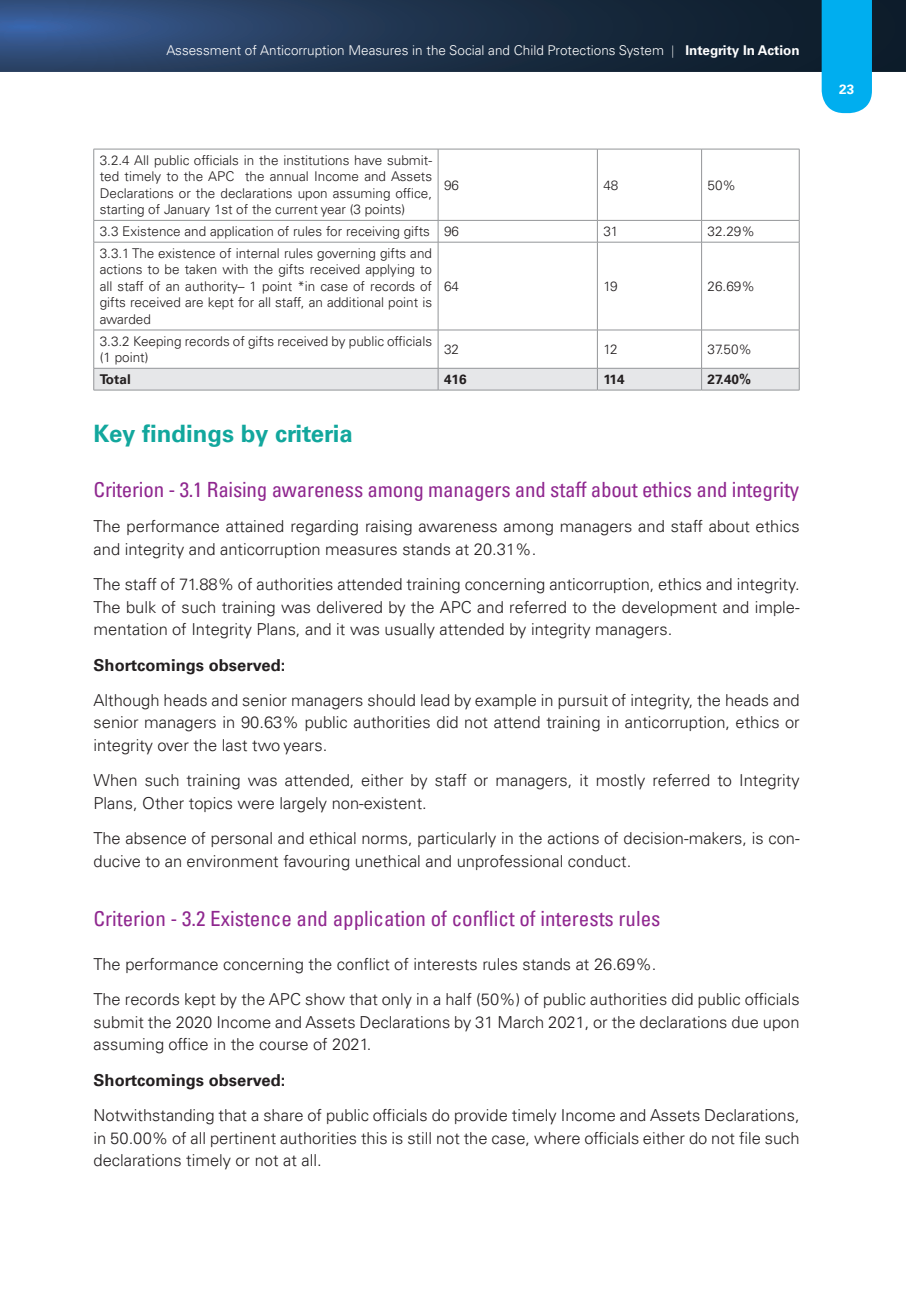
<style>
.page{position:relative;width:906px;height:1289px;background:#fff}
.page>*{position:absolute;margin:0;border:0;box-sizing:border-box;transform-origin:0 0}
.t1{font:700 24px "Univers LT Pro 65";color:#12a79d}
.t2{font:condensed 21px "Univers LT Pro";letter-spacing:-.01em;color:#8f278f}
.t3{font:300 16.5px/22.5px "Univers LT Pro 45";color:#231f20}
.t4{font:700 16.5px "Univers LT Pro 65";color:#231f20}
.t5{font:300 13.5px/16.5px "Univers LT Pro 45";color:#231f20;text-align:justify}
.t6{font:300 13.5px "Univers LT Pro 45";color:#fff}
.t7{font:700 13.5px "Univers LT Pro 65";color:#231f20}
.t8{font:700 13.5px "Univers LT Pro 65";color:#fff}
.s1{font-family:"Times New Roman";font-weight:400}
.s2{font-family:"Univers LT Pro 65";font-weight:700}
</style>
<div class="page">
<svg style="left:0;top:0;width:906px;height:72px;background:#203552"></svg>
<div style="left:821px;top:0;width:51px;height:113px;background:#00aeef"></div>
<hr style="left:94px;top:149px;width:344px;height:1px;background:#939598">
<hr style="left:93px;top:149px;width:1px;height:71px;background:#939598">
<hr style="left:438px;top:149px;width:159px;height:1px;background:#939598">
<hr style="left:438px;top:149px;width:1px;height:71px;background:#939598">
<hr style="left:597px;top:149px;width:104px;height:1px;background:#939598">
<hr style="left:597px;top:149px;width:1px;height:71px;background:#939598">
<hr style="left:701px;top:149px;width:98px;height:1px;background:#939598">
<hr style="left:701px;top:149px;width:1px;height:71px;background:#939598">
<hr style="left:799px;top:149px;width:1px;height:71px;background:#939598">
<hr style="left:94px;top:220px;width:344px;height:1px;background:#939598">
<svg style="left:93px;top:220px;width:1px;height:22px"></svg>
<hr style="left:438px;top:220px;width:159px;height:1px;background:#939598">
<svg style="left:438px;top:220px;width:1px;height:22px"></svg>
<hr style="left:597px;top:220px;width:104px;height:1px;background:#939598">
<svg style="left:597px;top:220px;width:1px;height:22px"></svg>
<hr style="left:701px;top:220px;width:98px;height:1px;background:#939598">
<svg style="left:701px;top:220px;width:1px;height:22px"></svg>
<svg style="left:799px;top:220px;width:1px;height:22px"></svg>
<hr style="left:94px;top:242px;width:344px;height:1px;background:#939598">
<hr style="left:93px;top:242px;width:1px;height:88px;background:#939598">
<hr style="left:438px;top:242px;width:159px;height:1px;background:#939598">
<hr style="left:438px;top:242px;width:1px;height:88px;background:#939598">
<hr style="left:597px;top:242px;width:104px;height:1px;background:#939598">
<hr style="left:597px;top:242px;width:1px;height:88px;background:#939598">
<hr style="left:701px;top:242px;width:98px;height:1px;background:#939598">
<hr style="left:701px;top:242px;width:1px;height:88px;background:#939598">
<hr style="left:799px;top:242px;width:1px;height:88px;background:#939598">
<hr style="left:94px;top:330px;width:344px;height:1px;background:#939598">
<hr style="left:93px;top:330px;width:1px;height:38px;background:#939598">
<hr style="left:438px;top:330px;width:159px;height:1px;background:#939598">
<hr style="left:438px;top:330px;width:1px;height:38px;background:#939598">
<hr style="left:597px;top:330px;width:104px;height:1px;background:#939598">
<hr style="left:597px;top:330px;width:1px;height:38px;background:#939598">
<hr style="left:701px;top:330px;width:98px;height:1px;background:#939598">
<hr style="left:701px;top:330px;width:1px;height:38px;background:#939598">
<hr style="left:799px;top:330px;width:1px;height:38px;background:#939598">
<svg style="left:93px;top:368px;width:707px;height:22px;background:#e0e1e4"></svg>
<hr style="left:94px;top:390px;width:344px;height:1px;background:#939598">
<hr style="left:438px;top:390px;width:159px;height:1px;background:#939598">
<hr style="left:597px;top:390px;width:104px;height:1px;background:#939598">
<hr style="left:701px;top:390px;width:98px;height:1px;background:#939598">
<p class="t6" style="left:166px;top:41px;width:634px">Assessment of Anticorruption Measures in the Social and Child Protections System <span class="s1">|</span> <span class="s2">Integrity In Action</span></p>
<p class="t5" style="left:100px;top:151px;width:334px">3.2.4 All public officials in the institutions have submit&shy;ted timely to the APC the annual Income and Assets Declarations or the declarations upon assuming office, starting of January 1st of the current year (3 points)</p>
<p class="t5" style="left:444px;top:176px;width:17px">96</p>
<p class="t5" style="left:603px;top:176px;width:17px">48</p>
<p class="t5" style="left:707px;top:176px;width:30px">50%</p>
<p class="t5" style="left:100px;top:223px;width:361px">3.3 Existence and application of rules for receiving gifts 96</p>
<p class="t5" style="left:603px;top:223px;width:17px">31</p>
<p class="t5" style="left:707px;top:223px;width:49px">32.29%</p>
<p class="t5" style="left:100px;top:244px;width:334px">3.3.1 The existence of internal rules governing gifts and actions to be taken with the gifts received applying to all staff of an authority– 1 point *in case of records of gifts received are kept for all staff, an additional point is awarded</p>
<p class="t5" style="left:444px;top:277px;width:17px">64</p>
<p class="t5" style="left:603px;top:277px;width:16px">19</p>
<p class="t5" style="left:707px;top:277px;width:49px">26.69%</p>
<p class="t5" style="left:100px;top:332px;width:334px">3.3.2 Keeping records of gifts received by public officials (1 point)</p>
<p class="t5" style="left:444px;top:340px;width:17px">32</p>
<p class="t5" style="left:603px;top:340px;width:16px">12</p>
<p class="t5" style="left:707px;top:340px;width:46px">37.50%</p>
<p class="t7" style="left:100px;top:370px;width:32px">Total</p>
<p class="t7" style="left:444px;top:370px;width:24px">416</p>
<p class="t7" style="left:603px;top:370px;width:23px">114</p>
<p class="t7" style="left:707px;top:370px;width:45px">27.40%</p>
<h1 class="t1" style="left:94px;top:416px;width:261px">Key findings by criteria</h1>
<p class="t2" style="left:94px;top:476px;width:707px">Criterion - 3.1 Raising awareness among managers and staff about ethics and integrity</p>
<p class="t3" style="left:94px;top:515px;width:707px">The performance attained regarding raising awareness among managers and staff about ethics and integrity and anticorruption measures stands at 20.31%.</p>
<p class="t3" style="left:94px;top:572px;width:707px;text-align:justify">The staff of 71.88% of authorities attended training concerning anticorruption, ethics and integrity.<br>The bulk of such training was delivered by the APC and referred to the development and imple&shy;mentation of Integrity Plans, and it was usually attended by integrity managers.</p>
<p class="t4" style="left:94px;top:653px;width:193px">Shortcomings observed:</p>
<p class="t3" style="left:94px;top:688px;width:707px;text-align:justify">Although heads and senior managers should lead by example in pursuit of integrity, the heads and senior managers in 90.63% public authorities did not attend training in anticorruption, ethics or integrity over the last two years.</p>
<p class="t3" style="left:94px;top:768px;width:707px">When such training was attended, either by staff or managers, it mostly referred to Integrity<br>Plans, Other topics were largely non-existent.</p>
<p class="t3" style="left:94px;top:826px;width:707px">The absence of personal and ethical norms, particularly in the actions of decision-makers, is con&shy;ducive to an environment favouring unethical and unprofessional conduct.</p>
<p class="t2" style="left:94px;top:905px;width:568px">Criterion - 3.2 Existence and application of conflict of interests rules</p>
<p class="t3" style="left:94px;top:946px;width:707px;line-height:35.2px">The performance concerning the conflict of interests rules stands at 26.69%.<br>The records kept by the APC show that only in a half (50%) of public authorities did public officials</p>
<p class="t3" style="left:94px;top:1010px;width:707px">submit the 2020 Income and Assets Declarations by 31 March 2021, or the declarations due upon assuming office in the course of 2021.</p>
<p class="t4" style="left:94px;top:1068px;width:193px">Shortcomings observed:</p>
<p class="t3" style="left:94px;top:1103px;width:707px;text-align:justify">Notwithstanding that a share of public officials do provide timely Income and Assets Declarations, in 50.00% of all pertinent authorities this is still not the case, where officials either do not file such declarations timely or not at all.</p>
<p class="t8" style="left:839px;top:79px;width:17px">23</p>
</div>
